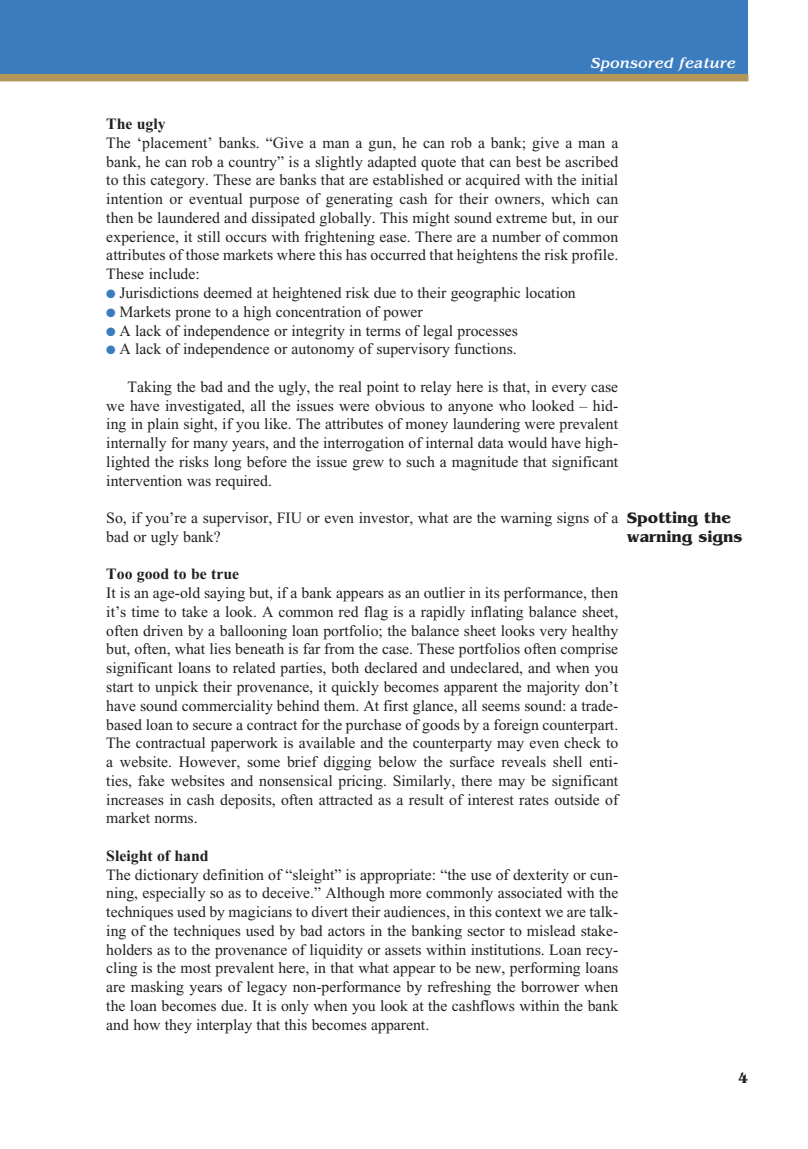
<style>
.page{position:relative;width:808px;height:1149px;background:#fff}
.page>*{position:absolute;margin:0;border:0;box-sizing:border-box;transform-origin:0 0}
.Bodytext{font:15.75px/18.8px "Times New Roman PS Std";color:#231f20;text-align:justify}
.Bodytext-2{font:700 15.75px "Times New Roman PS Std";color:#231f20}
.Subhead{font:700 15.75px/18.8px "Benguiat Std";color:#231f20}
.t1{font:italic 500 15px "Benguiat Std";color:#fff}
.t2{font:700 15px "Benguiat Std";color:#231f20}
.s1{color:#3b7cbf}
</style>
<div class="page">
<div style="left:0;top:0;width:748px;height:81px;background:#3b7cbf"></div>
<div style="left:0;top:74px;width:748px;height:7px;background:#b39758"></div>
<p class="t1" style="left:591px;top:55px;width:146px">Sponsored feature</p>
<p class="Bodytext-2" style="left:106px;top:115px;width:61px">The ugly</p>
<p class="Bodytext" style="left:106px;top:134px;width:514px">The ‘placement’ banks. “Give a man a gun, he can rob a bank; give a man a bank, he can rob a country” is a slightly adapted quote that can best be ascribed to this category. These are banks that are established or acquired with the initial intention or eventual purpose of generating cash for their owners, which can then be laundered and dissipated globally. This might sound extreme but, in our experience, it still occurs with frightening ease. There are a number of common attributes of those markets where this has occurred that heightens the risk profile.<br>These include:</p>
<p class="Bodytext" style="left:106px;top:284px;width:471px"><span class="s1">●</span> Jurisdictions deemed at heightened risk due to their geographic location</p>
<p class="Bodytext" style="left:106px;top:303px;width:318px"><span class="s1">●</span> Markets prone to a high concentration of power</p>
<p class="Bodytext" style="left:106px;top:321px;width:413px"><span class="s1">●</span> A lack of independence or integrity in terms of legal processes</p>
<p class="Bodytext" style="left:106px;top:340px;width:412px"><span class="s1">●</span> A lack of independence or autonomy of supervisory functions.</p>
<p class="Bodytext" style="left:106px;top:378px;width:513px;text-indent:21px">Taking the bad and the ugly, the real point to relay here is that, in every case we have investigated, all the issues were obvious to anyone who looked – hid&shy;ing in plain sight, if you like. The attributes of money laundering were prevalent internally for many years, and the interrogation of internal data would have high&shy;lighted the risks long before the issue grew to such a magnitude that significant intervention was required.</p>
<p class="Bodytext" style="left:106px;top:509px;width:514px">So, if you’re a supervisor, FIU or even investor, what are the warning signs of a bad or ugly bank?</p>
<p class="Bodytext-2" style="left:106px;top:565px;width:134px">Too good to be true</p>
<p class="Bodytext" style="left:106px;top:584px;width:513px">It is an age-old saying but, if a bank appears as an outlier in its performance, then it’s time to take a look. A common red flag is a rapidly inflating balance sheet, often driven by a ballooning loan portfolio; the balance sheet looks very healthy but, often, what lies beneath is far from the case. These portfolios often comprise significant loans to related parties, both declared and undeclared, and when you start to unpick their provenance, it quickly becomes apparent the majority don’t have sound commerciality behind them. At first glance, all seems sound: a trade&shy;based loan to secure a contract for the purchase of goods by a foreign counterpart.<br>The contractual paperwork is available and the counterparty may even check to a website. However, some brief digging below the surface reveals shell enti&shy;ties, fake websites and nonsensical pricing. Similarly, there may be significant increases in cash deposits, often attracted as a result of interest rates outside of market norms.</p>
<p class="Bodytext-2" style="left:106px;top:846px;width:104px">Sleight of hand</p>
<p class="Bodytext" style="left:106px;top:865px;width:513px">The dictionary definition of “sleight” is appropriate: “the use of dexterity or cun&shy;ning, especially so as to deceive.” Although more commonly associated with the techniques used by magicians to divert their audiences, in this context we are talk&shy;ing of the techniques used by bad actors in the banking sector to mislead stake&shy;holders as to the provenance of liquidity or assets within institutions. Loan recy&shy;cling is the most prevalent here, in that what appear to be new, performing loans are masking years of legacy non-performance by refreshing the borrower when the loan becomes due. It is only when you look at the cashflows within the bank and how they interplay that this becomes apparent.</p>
<p class="Subhead" style="left:627px;top:508px;width:117px">Spotting the warning signs</p>
<p class="t2" style="left:738px;top:1068px;width:12px">4</p>
</div>
